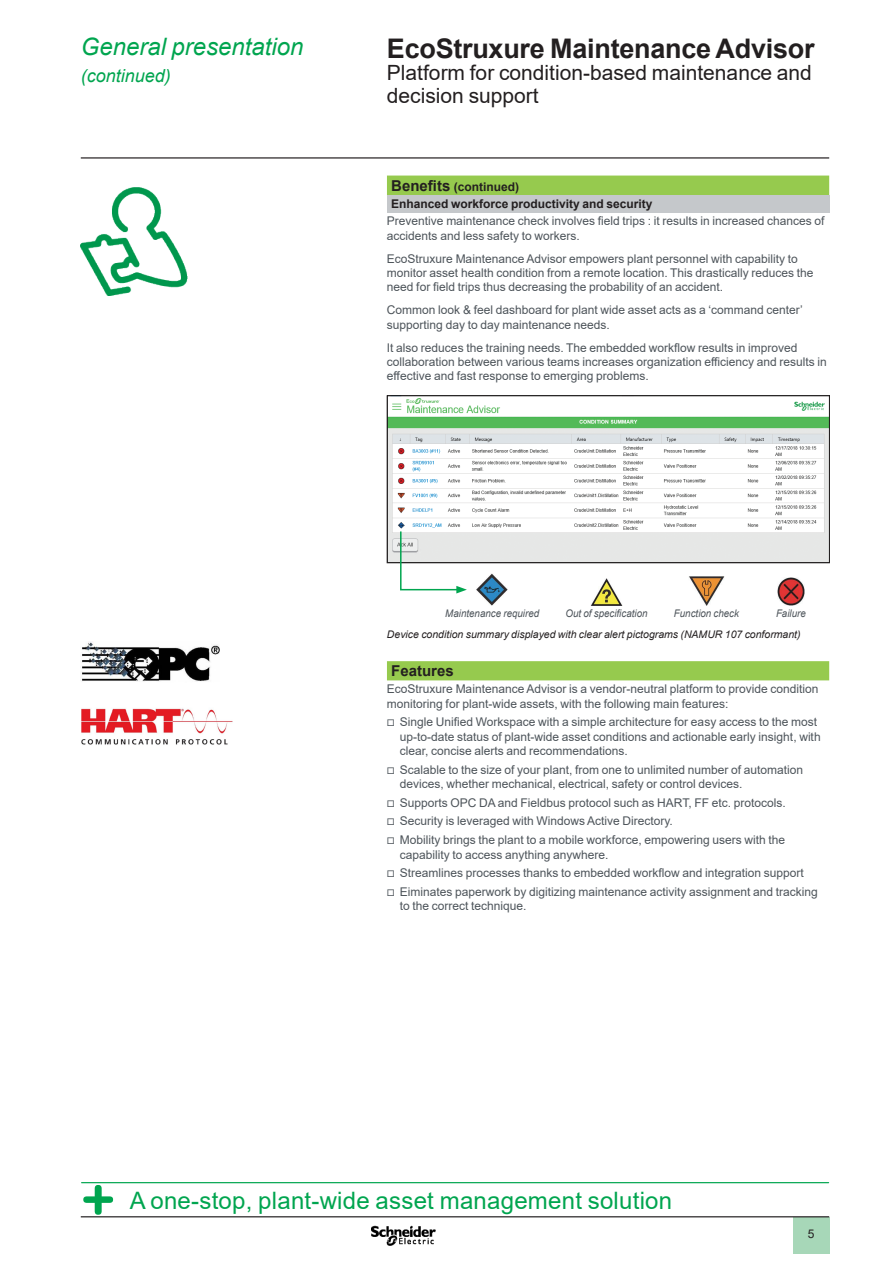
<style>
.page{position:relative;width:893px;height:1263px;background:#fff}
.page>*{position:absolute;margin:0;border:0;box-sizing:border-box;transform-origin:0 0}
._0_TitleLev1{font:700 27px "Arial";letter-spacing:-.01em;color:#231f20}
._0_signature{font:24px "Arial";letter-spacing:.01em;color:#00a54f}
._0_Topic{font:italic 24px "Arial";color:#00a54f}
._0_TitleLev2{font:21px/22.5px "Arial";color:#231f20}
._0_Topic-2{font:italic 18px "Arial";color:#00a54f}
.Cell_Section_2__10{font:700 15px "Arial";color:#231f20}
.Cell_Section_2__10-2{font:12px/14.4px "Arial";color:#4d545a}
._2_List_Cube2__8{font:12px/14.4px "Arial";color:#4d545a}
.Cell_Section_3__8{font:700 12px "Arial";color:#231f20}
.Cell_Section_2__10-3{font:700 12px "Arial";color:#231f20}
.t1{font:12px "Arial";color:#231f20}
._2_Legend__7{font:italic 10.5px "Arial";color:#231f20}
._2_Legend__7-2{font:italic 10.5px "Arial";color:#4d545a;scale:.93 1}
.s1{font-size:15px}
.s2{font-family:"Graph Schneider"}
</style>
<div class="page">
<hr style="left:81px;top:157px;width:748px;height:2px;background:#231f20">
<div style="left:793px;top:1217px;width:36px;height:37px;background:#a7d7b8"></div>
<hr style="left:81px;top:1216px;width:748px;height:1px;background:#231f20">
<img style="left:372px;top:1225px;width:63px;height:21px">
<svg style="left:387px;top:176px;width:442px;height:504px"></svg>
<div style="left:387px;top:195px;width:442px;height:17px;background:#c5c8cb"></div>
<img style="left:389px;top:398px;width:439px;height:163px">
<div style="left:387px;top:396px;width:443px;height:167px;border:1px solid #231f20"></div>
<img style="left:477px;top:574px;width:31px;height:31px">
<img style="left:591px;top:578px;width:31px;height:27px">
<img style="left:689px;top:576px;width:35px;height:29px">
<img style="left:777px;top:578px;width:28px;height:27px">
<svg style="left:399px;top:530px;width:68px;height:63px"></svg>
<hr style="left:82px;top:1182px;width:747px;height:1px;background:#00a54f">
<svg style="left:83px;top:1185px;width:30px;height:30px"></svg>
<img style="left:81px;top:187px;width:106px;height:109px">
<img style="left:82px;top:642px;width:137px;height:40px">
<img style="left:81px;top:708px;width:152px;height:37px">
<p class="_0_Topic" style="left:81px;top:31px;width:224px">General presentation</p>
<p class="_0_Topic-2" style="left:81px;top:64px;width:92px">(continued)</p>
<p class="_0_TitleLev1" style="left:387px;top:29px;width:429px">EcoStruxure Maintenance Advisor</p>
<p class="_0_TitleLev2" style="left:387px;top:61px;width:426px">Platform for condition-based maintenance and decision support</p>
<p class="Cell_Section_2__10-3" style="left:391px;top:178px;width:129px"><span class="s1">Benefits</span> (continued)</p>
<p class="Cell_Section_3__8" style="left:391px;top:195px;width:263px">Enhanced workforce productivity and security</p>
<p class="Cell_Section_2__10-2" style="left:387px;top:214px;width:439px">Preventive maintenance check involves field trips : it results in increased chances of accidents and less safety to workers.</p>
<p class="Cell_Section_2__10-2" style="left:387px;top:251px;width:428px">EcoStruxure Maintenance Advisor empowers plant personnel with capability to monitor asset health condition from a remote location. This drastically reduces the need for field trips thus decreasing the probability of an accident.</p>
<p class="Cell_Section_2__10-2" style="left:387px;top:303px;width:417px">Common look &amp; feel dashboard for plant wide asset acts as a ‘command center’ supporting day to day maintenance needs.</p>
<p class="Cell_Section_2__10-2" style="left:387px;top:340px;width:441px">It also reduces the training needs. The embedded workflow results in improved collaboration between various teams increases organization efficiency and results in effective and fast response to emerging problems.</p>
<p class="_2_Legend__7-2" style="left:445px;top:607px;width:102px">Maintenance required</p>
<p class="_2_Legend__7-2" style="left:566px;top:607px;width:90px">Out of specification</p>
<p class="_2_Legend__7-2" style="left:674px;top:607px;width:72px">Function check</p>
<p class="_2_Legend__7-2" style="left:776px;top:607px;width:34px">Failure</p>
<p class="_2_Legend__7" style="left:387px;top:627px;width:415px">Device condition summary displayed with clear alert pictograms (NAMUR 107 conformant)</p>
<p class="Cell_Section_2__10" style="left:391px;top:660px;width:64px">Features</p>
<p class="_2_List_Cube2__8" style="left:387px;top:682px;width:433px">EcoStruxure Maintenance Advisor is a vendor-neutral platform to provide condition monitoring for plant-wide assets, with the following main features:</p>
<p class="Cell_Section_2__10-2" style="left:400px;top:715px;width:422px;text-indent:-13px"><span class="s2">v</span> Single Unified Workspace with a simple architecture for easy access to the most up-to-date status of plant-wide asset conditions and actionable early insight, with clear, concise alerts and recommendations.</p>
<p class="Cell_Section_2__10-2" style="left:400px;top:762px;width:405px;text-indent:-13px"><span class="s2">v</span> Scalable to the size of your plant, from one to unlimited number of automation devices, whether mechanical, electrical, safety or control devices.</p>
<p class="Cell_Section_2__10-2" style="left:387px;top:795px;width:400px"><span class="s2">v</span> Supports OPC DA and Fieldbus protocol such as HART, FF etc. protocols.</p>
<p class="Cell_Section_2__10-2" style="left:387px;top:814px;width:287px"><span class="s2">v</span> Security is leveraged with Windows Active Directory.</p>
<p class="Cell_Section_2__10-2" style="left:400px;top:833px;width:387px;text-indent:-13px"><span class="s2">v</span> Mobility brings the plant to a mobile workforce, empowering users with the capability to access anything anywhere.</p>
<p class="Cell_Section_2__10-2" style="left:387px;top:866px;width:418px"><span class="s2">v</span> Streamlines processes thanks to embedded workflow and integration support</p>
<p class="Cell_Section_2__10-2" style="left:400px;top:884px;width:420px;text-indent:-13px"><span class="s2">v</span> Eiminates paperwork by digitizing maintenance activity assignment and tracking to the correct technique.</p>
<p class="_0_signature" style="left:130px;top:1184px;width:544px">A one-stop, plant-wide asset management solution</p>
<p class="t1" style="left:808px;top:1225px;width:8px">5</p>
</div>
